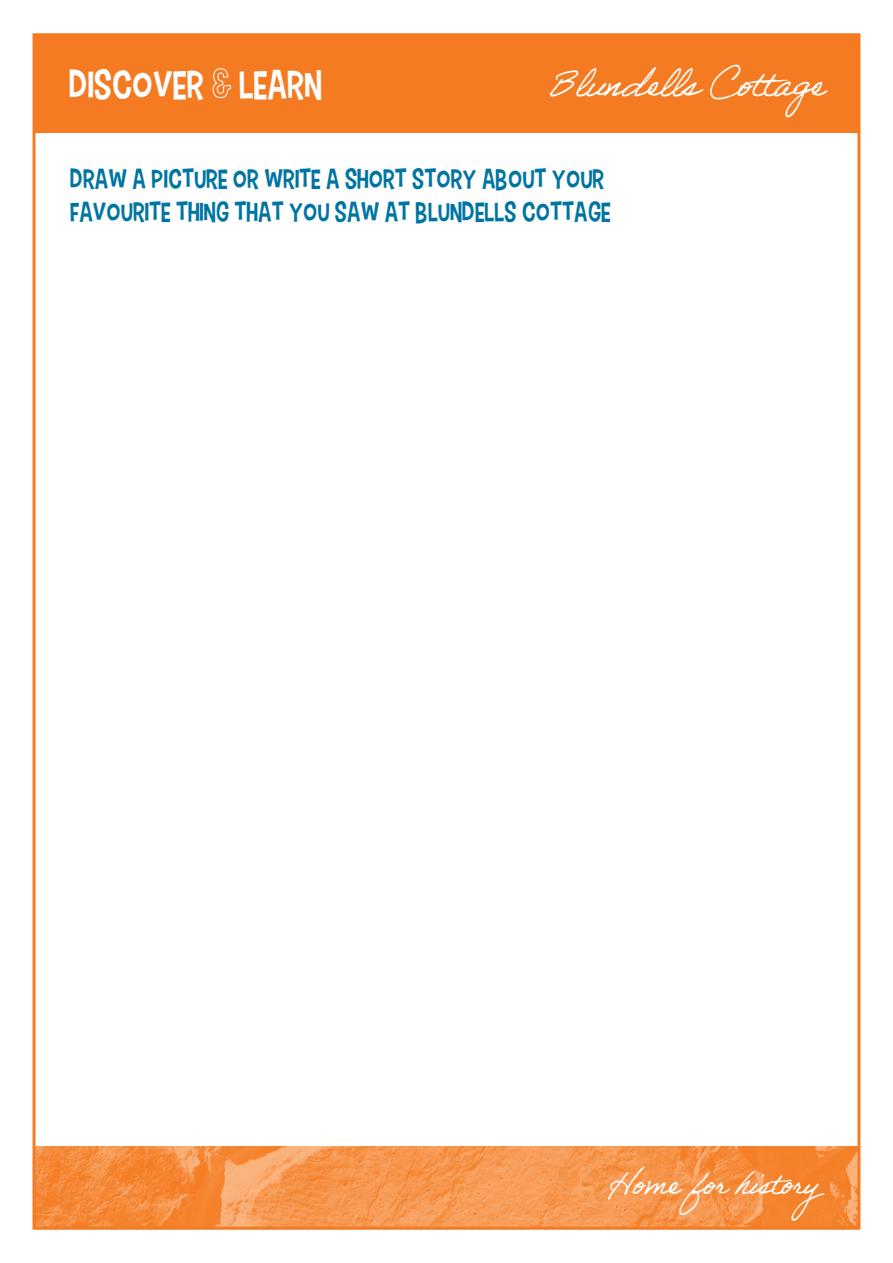
<style>
.page{position:relative;width:893px;height:1263px;background:#fff}
.page>*{position:absolute;margin:0;border:0;box-sizing:border-box;transform-origin:0 0}
.t1{font:39.3px "Carton Six";color:#fff}
.t2{font:36.9px "Adobe Handwriting Ernie";letter-spacing:-.04em;color:#fff}
.t3{font:31.5px "Adobe Handwriting Ernie";letter-spacing:-.04em;color:#fff}
.t4{font:27px/32.4px "Carton Six";color:#0074a2}
</style>
<div class="page">
<img style="left:37px;top:1146px;width:819px;height:80px">
<div style="left:34px;top:34px;width:825px;height:99px;background:#f47b21"></div>
<svg style="left:213px;top:68px;width:19px;height:30px"></svg>
<p class="t1" style="left:69px;top:62px;width:254px">DISCOVER LEARN</p>
<p class="t2" style="left:548px;top:61px;width:279px">Blundells Cottage</p>
<p class="t4" style="left:70px;top:162px;width:542px">DRAW A PICTURE OR WRITE A SHORT STORY ABOUT YOUR<br>FAVOURITE THING THAT YOU SAW AT BLUNDELLS COTTAGE</p>
<p class="t3" style="left:608px;top:1165px;width:229px">Home for history</p>
</div>
